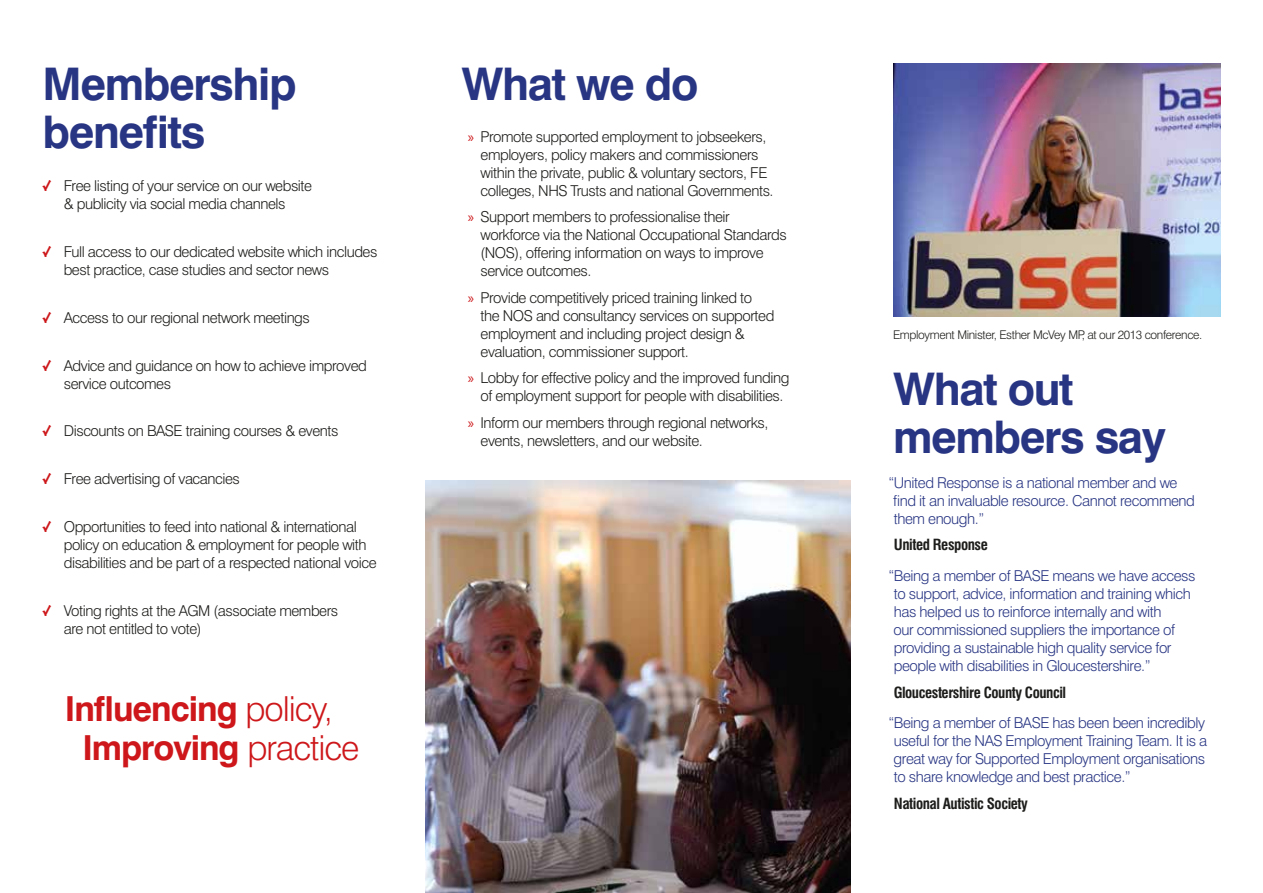
<style>
.page{position:relative;width:1263px;height:893px;background:#fff}
.page>*{position:absolute;margin:0;border:0;box-sizing:border-box;transform-origin:0 0}
.t1{font:700 45px/48px "Swiss 721 BT";letter-spacing:-.03em;color:#283583}
.t2{font:700 34.5px/39px "Swiss 721 BT";letter-spacing:-.03em;color:#cd171a}
.t3{font:300 15px/18px "Swiss 721 BT";letter-spacing:-.03em;color:#1d1d1b}
.t4{font:300 15px/18px "Swiss 721 BT";letter-spacing:-.03em;color:#283583}
.t5{font:700 condensed 15px "Swiss 721 BT";letter-spacing:-.03em;color:#1d1d1b}
.t6{font:300 12px "Swiss 721 BT";letter-spacing:-.03em;color:#1d1d1b}
.s1{font-family:"Myriad Pro";font-weight:400;color:#cd171a}
.s2{font-family:"Marker Felt";font-weight:400;font-stretch:expanded;color:#cd171a}
.s3{font-weight:300}
</style>
<div class="page">
<img style="left:425px;top:480px;width:425px;height:413px">
<img style="left:893px;top:64px;width:327px;height:253px">
<h1 class="t1" style="left:43px;top:60px;width:256px">Membership benefits</h1>
<h1 class="t1" style="left:461px;top:60px;width:239px">What we do</h1>
<p class="t3" style="left:480px;top:127px;width:295px;text-indent:-13px"><span class="s1">»</span> Promote supported employment to jobseekers, employers, policy makers and commissioners within the private, public &amp; voluntary sectors, FE colleges, NHS Trusts and national Governments.</p>
<p class="t3" style="left:480px;top:208px;width:308px;text-indent:-13px"><span class="s1">»</span> Support members to professionalise their workforce via the National Occupational Standards (NOS), offering information on ways to improve service outcomes.</p>
<p class="t3" style="left:480px;top:288px;width:295px;text-indent:-13px"><span class="s1">»</span> Provide competitively priced training linked to the NOS and consultancy services on supported employment and including project design &amp; evaluation, commissioner support.</p>
<p class="t3" style="left:468px;top:369px;width:323px;text-align:center"><span class="s1">»</span> Lobby for effective policy and the improved funding of employment support for people with disabilities.</p>
<p class="t3" style="left:480px;top:413px;width:289px;text-indent:-13px"><span class="s1">»</span> Inform our members through regional networks, events, newsletters, and our website.</p>
<p class="t3" style="left:43px;top:177px;width:271px;text-align:center"><span class="s2">√</span> Free listing of your service on our website &amp; publicity via social media channels</p>
<p class="t3" style="left:64px;top:243px;width:315px;text-indent:-21px"><span class="s2">√</span> Full access to our dedicated website which includes best practice, case studies and sector news</p>
<p class="t3" style="left:43px;top:308px;width:269px"><span class="s2">√</span> Access to our regional network meetings</p>
<p class="t3" style="left:64px;top:356px;width:305px;text-indent:-21px"><span class="s2">√</span> Advice and guidance on how to achieve improved service outcomes</p>
<p class="t3" style="left:43px;top:422px;width:297px"><span class="s2">√</span> Discounts on BASE training courses &amp; events</p>
<p class="t3" style="left:43px;top:470px;width:199px"><span class="s2">√</span> Free advertising of vacancies</p>
<p class="t3" style="left:64px;top:517px;width:314px;text-indent:-21px"><span class="s2">√</span> Opportunities to feed into national &amp; international policy on education &amp; employment for people with disabilities and be part of a respected national voice</p>
<p class="t3" style="left:64px;top:601px;width:276px;text-indent:-21px"><span class="s2">√</span> Voting rights at the AGM (associate members are not entitled to vote)</p>
<h2 class="t2" style="left:82px;top:689px;width:279px;text-indent:-18px">Influencing <span class="s3">policy,<br></span>Improving <span class="s3">practice</span></h2>
<p class="t6" style="left:893px;top:327px;width:311px">Employment Minister, Esther McVey MP, at our 2013 conference.</p>
<h1 class="t1" style="left:893px;top:364px;width:274px">What out members say</h1>
<p class="t4" style="left:893px;top:473px;width:303px;text-indent:-5px">“United Response is a national member and we find it an invaluable resource. Cannot recommend them enough.”</p>
<p class="t5" style="left:894px;top:536px;width:95px">United Response</p>
<p class="t4" style="left:894px;top:566px;width:303px;text-indent:-5px">“Being a member of BASE means we have access to support, advice, information and training which has helped us to reinforce internally and with<br>our commissioned suppliers the importance of providing a sustainable high quality service for people with disabilities in Gloucestershire.”</p>
<p class="t5" style="left:894px;top:683px;width:174px">Gloucestershire County Council</p>
<p class="t4" style="left:894px;top:714px;width:315px;text-indent:-5px">“Being a member of BASE has been been incredibly useful for the NAS Employment Training Team. It is a great way for Supported Employment organisations to share knowledge and best practice.”</p>
<p class="t5" style="left:894px;top:794px;width:135px">National Autistic Society</p>
</div>
